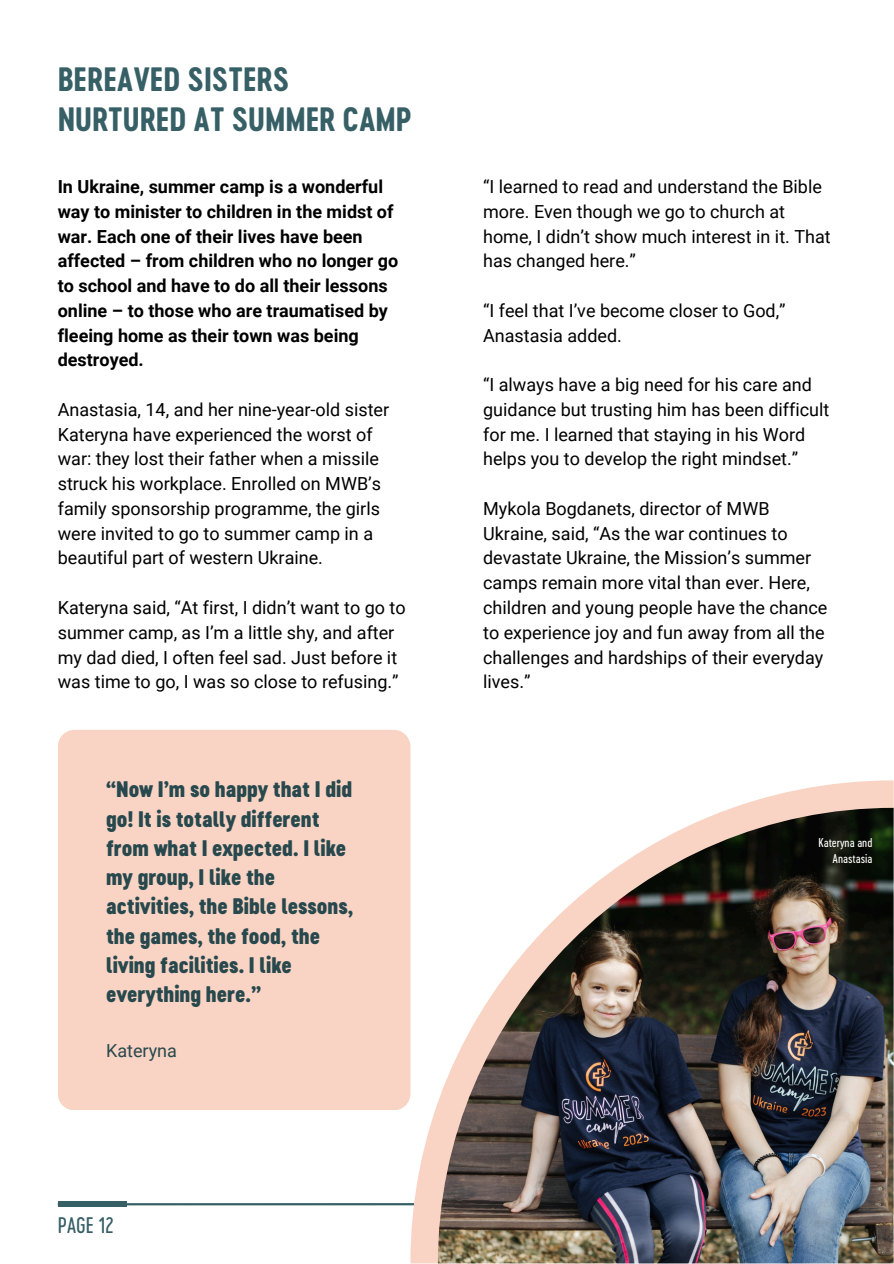
<style>
.page{position:relative;width:894px;height:1264px;background:#fff}
.page>*{position:absolute;margin:0;border:0;box-sizing:border-box;transform-origin:0 0}
.t1{font:31.5px/39.3px "Cervo Neue Bold Neue";color:#375f66}
.t2{font:21px/29.2px "Cervo Neue Black Neue";color:#27484d}
.t3{font:21px "Cervo Neue Regular Neue";color:#375f66}
.t4{font:18px/24.8px "Roboto";color:#000}
.t5{font:700 18px/24.8px "Roboto";color:#000}
.t6{font:18px "Roboto";color:#27484d}
.t7{font:12px "Cervo Neue Regular Neue";color:#fffffc}
</style>
<div class="page">
<hr style="left:58px;top:1202px;width:777px;height:3px;background:#375f66">
<div style="left:58px;top:1201px;width:68px;height:6px;background:#375f66"></div>
<svg style="left:410px;top:780px;width:483px;height:483px"></svg>
<img style="left:438px;top:807px;width:455px;height:456px">
<div style="left:58px;top:729px;width:352px;height:380px;background:#f9d4c4"></div>
<p class="t1" style="left:58px;top:59px;width:355px">BEREAVED SISTERS<br>NURTURED AT SUMMER CAMP</p>
<h4 class="t5" style="left:58px;top:174px;width:342px">In Ukraine, summer camp is a wonderful way to minister to children in the midst of war. Each one of their lives have been affected – from children who no longer go to school and have to do all their lessons online – to those who are traumatised by fleeing home as their town was being destroyed.</h4>
<h5 class="t4" style="left:58px;top:397px;width:333px">Anastasia, 14, and her nine-year-old sister Kateryna have experienced the worst of war: they lost their father when a missile struck his workplace. Enrolled on MWB’s family sponsorship programme, the girls were invited to go to summer camp in a beautiful part of western Ukraine.</h5>
<h5 class="t4" style="left:58px;top:595px;width:349px">Kateryna said, “At first, I didn’t want to go to summer camp, as I’m a little shy, and after my dad died, I often feel sad. Just before it was time to go, I was so close to refusing.”</h5>
<p class="t2" style="left:106px;top:774px;width:248px">“Now I’m so happy that I did go! It is totally different from what I expected. I like my group, I like the activities, the Bible lessons, the games, the food, the living facilities. I like everything here.”</p>
<p class="t6" style="left:106px;top:1040px;width:72px">Kateryna</p>
<h5 class="t3" style="left:58px;top:1212px;width:57px">PAGE 12</h5>
<h5 class="t4" style="left:483px;top:174px;width:349px">“I learned to read and understand the Bible more. Even though we go to church at home, I didn’t show much interest in it. That has changed here.”</h5>
<h5 class="t4" style="left:483px;top:298px;width:304px">“I feel that I’ve become closer to God,”<br>Anastasia added.</h5>
<h5 class="t4" style="left:483px;top:372px;width:347px">“I always have a big need for his care and guidance but trusting him has been difficult for me. I learned that staying in his Word helps you to develop the right mindset.”</h5>
<h3 class="t4" style="left:483px;top:496px;width:345px">Mykola Bogdanets, director of MWB Ukraine, said, “As the war continues to devastate Ukraine, the Mission’s summer camps remain more vital than ever. Here, children and young people have the chance to experience joy and fun away from all the challenges and hardships of their everyday lives.”</h3>
<h5 class="t7" style="left:818px;top:835px;width:55px">Kateryna and</h5>
<p class="t7" style="left:832px;top:851px;width:41px">Anastasia</p>
</div>
